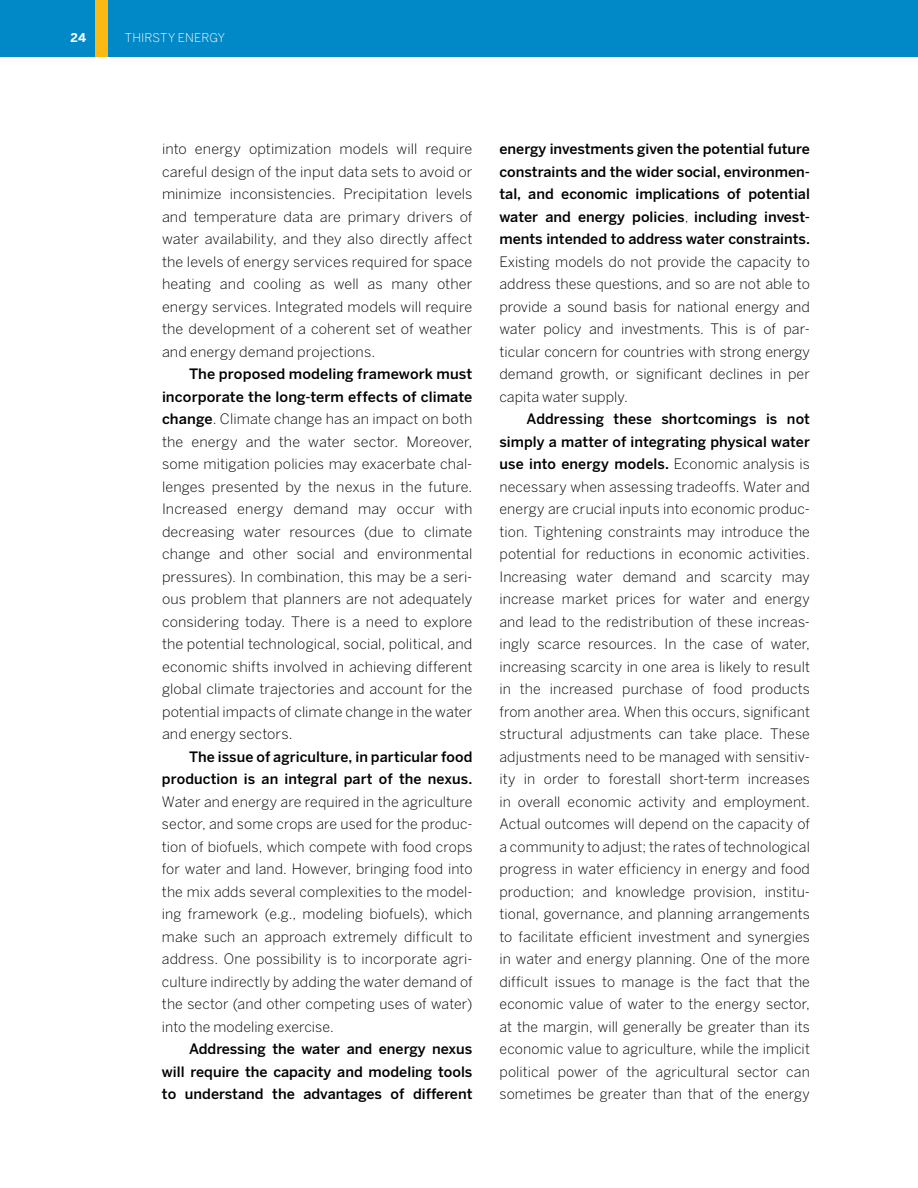
<style>
.page{position:relative;width:918px;height:1188px;background:#fff}
.page>*{position:absolute;margin:0;border:0;box-sizing:border-box;transform-origin:0 0}
.t1{font:300 14.25px/22.5px "Benton Sans";letter-spacing:.005em;color:#000;text-align:justify}
.t2{font:500 14.25px/22.5px "Benton Sans";color:#000;text-align:justify}
.t3{font:300 12px "Benton Sans";letter-spacing:.01em;color:#fff}
.t4{font:700 12px "Benton Sans";color:#fff}
.s1{font-weight:500}
.s2{font-weight:300}
</style>
<div class="page">
<div style="left:0;top:0;width:918px;height:57px;background:#0088c7"></div>
<div style="left:95px;top:0;width:13px;height:57px;background:#fdb913"></div>
<p class="t4" style="left:70px;top:31px;width:17px">24</p>
<p class="t3" style="left:125px;top:31px;width:102px">THIRSTY ENERGY</p>
<p class="t1" style="left:162px;top:138px;width:312px">into energy optimization models will require careful design of the input data sets to avoid or minimize inconsistencies. Precipitation levels and temperature data are primary drivers of water availability, and they also directly affect the levels of energy services required for space heating and cooling as well as many other energy services. Integrated models will require the development of a coherent set of weather and energy demand projections.</p>
<p class="t1" style="left:162px;top:363px;width:312px;text-indent:27px"><span class="s1">The proposed modeling framework must incorporate the long-term effects of climate change</span>. Climate change has an impact on both the energy and the water sector. Moreover, some mitigation policies may exacerbate chal&shy;lenges presented by the nexus in the future.<br>Increased energy demand may occur with decreasing water resources (due to climate change and other social and environmental pressures). In combination, this may be a seri&shy;ous problem that planners are not adequately considering today. There is a need to explore the potential technological, social, political, and economic shifts involved in achieving different global climate trajectories and account for the potential impacts of climate change in the water and energy sectors.</p>
<p class="t2" style="left:162px;top:746px;width:312px;text-align:right">The issue of agriculture, in particular food production is an integral part of the nexus.</p>
<p class="t1" style="left:162px;top:791px;width:312px">Water and energy are required in the agriculture sector, and some crops are used for the produc&shy;tion of biofuels, which compete with food crops for water and land. However, bringing food into the mix adds several complexities to the model&shy;ing framework (e.g., modeling biofuels), which make such an approach extremely difficult to address. One possibility is to incorporate agri&shy;culture indirectly by adding the water demand of the sector (and other competing uses of water) into the modeling exercise.</p>
<p class="t2" style="left:162px;top:1038px;width:312px;text-indent:27px">Addressing the water and energy nexus will require the capacity and modeling tools to understand the advantages of different</p>
<p class="t2" style="left:500px;top:138px;width:312px">energy investments given the potential future constraints and the wider social, environmen&shy;tal, and economic implications of potential water and energy policies<span class="s2">,</span> including invest&shy;ments intended to address water constraints.</p>
<p class="t1" style="left:500px;top:251px;width:312px">Existing models do not provide the capacity to address these questions, and so are not able to provide a sound basis for national energy and water policy and investments. This is of par&shy;ticular concern for countries with strong energy demand growth, or significant declines in per capita water supply.</p>
<p class="t1" style="left:499px;top:408px;width:312px;text-indent:27px"><span class="s1">Addressing these shortcomings is not simply a matter of integrating physical water use into energy models.</span> Economic analysis is necessary when assessing tradeoffs. Water and energy are crucial inputs into economic produc&shy;tion. Tightening constraints may introduce the potential for reductions in economic activities.<br>Increasing water demand and scarcity may increase market prices for water and energy and lead to the redistribution of these increas&shy;ingly scarce resources. In the case of water, increasing scarcity in one area is likely to result in the increased purchase of food products from another area. When this occurs, significant structural adjustments can take place. These adjustments need to be managed with sensitiv&shy;ity in order to forestall short-term increases in overall economic activity and employment.<br>Actual outcomes will depend on the capacity of a community to adjust; the rates of technological progress in water efficiency in energy and food production; and knowledge provision, institu&shy;tional, governance, and planning arrangements to facilitate efficient investment and synergies in water and energy planning. One of the more difficult issues to manage is the fact that the economic value of water to the energy sector, at the margin, will generally be greater than its economic value to agriculture, while the implicit political power of the agricultural sector can sometimes be greater than that of the energy</p>
</div>
